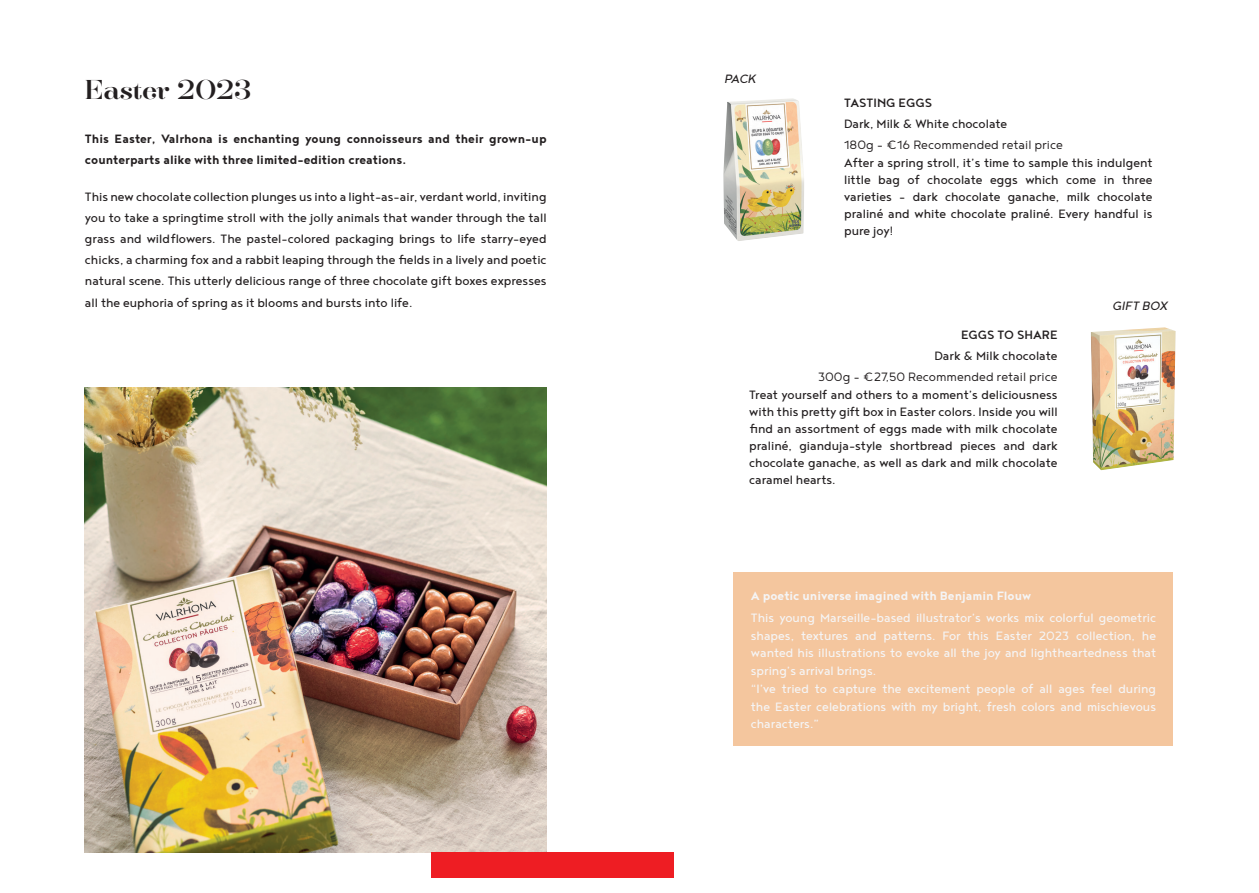
<style>
.page{position:relative;width:1259px;height:893px;background:#fff}
.page>*{position:absolute;margin:0;border:0;box-sizing:border-box;transform-origin:0 0}
.t1{font:23.25px "Hera Big";color:#231f20}
.t2{font:14.85px/17px "Noyh Geometric";color:#231f20;text-align:justify}
.t3{font:14.85px/17.7px "Noyh Geometric";color:#f5f5f6}
.t4{font:700 14.85px/21.1px "Noyh Geometric";color:#231f20}
.t5{font:300 14.85px "Noyh Geometric";color:#231f20}
.t6{font:700 14.85px "Noyh Geometric";color:#f5f5f6}
.t7{font:500 14.85px "Noyh Geometric";color:#231f20}
.t8{font:italic 14.85px "Noyh Geometric";color:#231f20}
</style>
<div class="page">
<img style="left:723px;top:98px;width:81px;height:143px">
<img style="left:85px;top:387px;width:461px;height:465px">
<div style="left:431px;top:852px;width:242px;height:25px;background:#ee1d23"></div>
<div style="left:734px;top:572px;width:439px;height:173px;background:#f4c69e"></div>
<img style="left:1091px;top:327px;width:84px;height:143px">
<h1 class="t1" style="left:85px;top:71px;width:168px">Easter 2023</h1>
<p class="t4" style="left:85px;top:128px;width:463px">This Easter, Valrhona is enchanting young connoisseurs and their grown-up counterparts alike with three limited-edition creations.</p>
<p class="t2" style="left:85px;top:186px;width:463px;line-height:21.1px">This new chocolate collection plunges us into a light-as-air, verdant world, inviting you to take a springtime stroll with the jolly animals that wander through the tall grass and wildflowers. The pastel-colored packaging brings to life starry-eyed chicks, a charming fox and a rabbit leaping through the fields in a lively and poetic natural scene. This utterly delicious range of three chocolate gift boxes expresses all the euphoria of spring as it blooms and bursts into life.</p>
<p class="t8" style="left:724px;top:71px;width:33px">PACK</p>
<p class="t7" style="left:844px;top:94px;width:89px">TASTING EGGS</p>
<p class="t2" style="left:844px;top:114px;width:165px">Dark, Milk &amp; White chocolate</p>
<p class="t5" style="left:844px;top:136px;width:220px">180g - €16 Recommended retail price</p>
<p class="t2" style="left:844px;top:154px;width:310px">After a spring stroll, it’s time to sample this indulgent little bag of chocolate eggs which come in three varieties – dark chocolate ganache, milk chocolate praliné and white chocolate praliné. Every handful is pure joy!</p>
<p class="t8" style="left:1112px;top:298px;width:57px">GIFT BOX</p>
<p class="t7" style="left:961px;top:326px;width:98px">EGGS TO SHARE</p>
<p class="t2" style="left:934px;top:346px;width:125px">Dark &amp; Milk chocolate</p>
<p class="t5" style="left:818px;top:368px;width:241px">300g - €27,50 Recommended retail price</p>
<p class="t2" style="left:749px;top:386px;width:310px">Treat yourself and others to a moment’s deliciousness with this pretty gift box in Easter colors. Inside you will find an assortment of eggs made with milk chocolate praliné, gianduja-style shortbread pieces and dark chocolate ganache, as well as dark and milk chocolate caramel hearts.</p>
<p class="t6" style="left:751px;top:587px;width:282px">A poetic universe imagined with Benjamin Flouw</p>
<p class="t3" style="left:751px;top:608px;width:407px">This young Marseille-based illustrator’s works mix colorful geometric shapes, textures and patterns. For this Easter 2023 collection, he wanted his illustrations to evoke all the joy and lightheartedness that spring’s arrival brings.<br>“I’ve tried to capture the excitement people of all ages feel during the Easter celebrations with my bright, fresh colors and mischievous characters.”</p>
</div>
